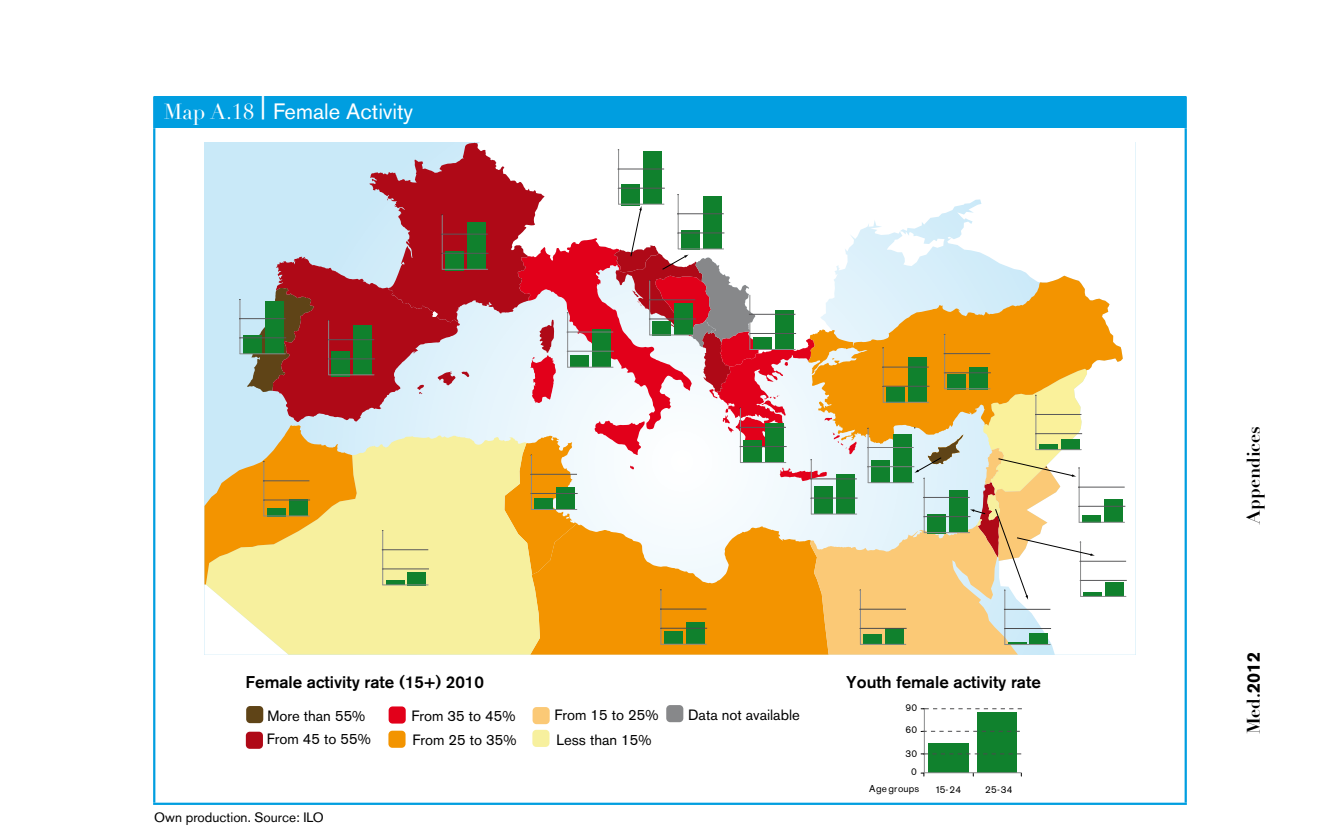
<style>
.page{position:relative;width:1340px;height:830px;background:#fff}
.page>*{position:absolute;margin:0;border:0;box-sizing:border-box;transform-origin:0 0}
.t1{font:22.05px "Akzidenz Grotesk BE";color:#fff}
.t2{font:700 18px "Didot LH";color:#000}
.t3{font:500 16.88px "Akzidenz Grotesk BE";color:#000}
.t4{font:14.85px/24.3px "Akzidenz Grotesk BE";color:#000}
.t5{font:13.5px "Akzidenz Grotesk BQ";color:#000}
.t6{font:9.9px "Akzidenz Grotesk BE";letter-spacing:.015em;color:#000}
.s1{font-family:"Didot LH";font-size:21.38px}
.s2{font-family:"Akzidenz Grotesk BQ"}
</style>
<div class="page">
<div style="left:154px;top:96px;width:1031px;height:32px;background:#009ee0"></div>
<hr style="left:153px;top:96px;width:2px;height:32px;background:#009ee0">
<hr style="left:1184px;top:96px;width:2px;height:32px;background:#009ee0">
<hr style="left:153px;top:128px;width:2px;height:674px;background:#009ee0">
<hr style="left:1184px;top:128px;width:2px;height:674px;background:#009ee0">
<hr style="left:153px;top:802px;width:1033px;height:2px;background:#009ee0">
<svg style="left:1094px;top:298px;width:28px;height:65px;fill:#f39400"></svg>
<div style="left:246px;top:731px;width:17px;height:17px;background:#af0917;border-radius:4px"></div>
<div style="left:246px;top:705px;width:17px;height:17px;background:#5f4417;border-radius:4px"></div>
<div style="left:388px;top:706px;width:18px;height:17px;background:#e2001a;border-radius:4px"></div>
<div style="left:388px;top:730px;width:17px;height:17px;background:#f39400;border-radius:4px"></div>
<div style="left:532px;top:706px;width:17px;height:17px;background:#fbc976;border-radius:4px"></div>
<div style="left:532px;top:729px;width:17px;height:17px;background:#f7f09e;border-radius:4px"></div>
<div style="left:666px;top:704px;width:17px;height:17px;background:#87888a;border-radius:4px"></div>
<div style="left:1082px;top:514px;width:18px;height:8px;background:#10812d"></div>
<div style="left:1103px;top:499px;width:19px;height:22px;background:#10812d"></div>
<hr style="left:1079px;top:521px;width:45px;height:1px;background:#88898a">
<hr style="left:1078px;top:486px;width:46px;height:1px;background:#58585a">
<hr style="left:1078px;top:505px;width:47px;height:1px;background:#58585a">
<hr style="left:1083px;top:592px;width:19px;height:4px;background:#10812d">
<div style="left:1105px;top:582px;width:19px;height:14px;background:#10812d"></div>
<hr style="left:1080px;top:595px;width:45px;height:1px;background:#88898a">
<hr style="left:1079px;top:560px;width:47px;height:1px;background:#58585a">
<hr style="left:1080px;top:579px;width:46px;height:1px;background:#58585a">
<svg style="left:204px;top:143px;width:890px;height:511px"></svg>
<div style="left:928px;top:742px;width:41px;height:30px;background:#10812d"></div>
<div style="left:977px;top:712px;width:40px;height:60px;background:#10812d"></div>
<hr style="left:924px;top:772px;width:96px;height:1px;background:#88898a">
<hr style="left:924px;top:708px;width:1px;height:64px;background:#88898a">
<svg style="left:922px;top:730px;width:98px;height:1px"></svg>
<svg style="left:921px;top:753px;width:101px;height:1px"></svg>
<svg style="left:921px;top:708px;width:101px;height:1px"></svg>
<h1 class="t1" style="left:164px;top:98px;width:251px"><span class="s1">Map A.18</span> <sup>|</sup> Female Activity</h1>
<p class="t3" style="left:246px;top:671px;width:240px">Female activity rate (15+) 2010</p>
<p class="t4" style="left:267px;top:703px;width:100px">More than 55%</p>
<p class="t4" style="left:267px;top:726px;width:106px">From 45 to 55%</p>
<p class="t5" style="left:154px;top:808px;width:171px">Own production. Source: ILO</p>
<p class="t4" style="left:411px;top:702px;width:107px">From 35 to 45%<br>From 25 to 35%</p>
<p class="t4" style="left:554px;top:702px;width:106px">From 15 to 25%<br>Less than 15%</p>
<p class="t4" style="left:688px;top:702px;width:113px">Data not available</p>
<p class="t3" style="left:846px;top:671px;width:196px">Youth female activity rate</p>
<p class="t6" style="left:905px;top:701px;width:13px">90</p>
<p class="t6" style="left:905px;top:723px;width:13px">60</p>
<p class="t6" style="left:905px;top:747px;width:13px">30</p>
<p class="t6" style="left:911px;top:765px;width:7px">0</p>
<p class="t6" style="left:869px;top:782px;width:52px">Age groups</p>
<p class="t6" style="left:935px;top:783px;width:27px">15-24</p>
<p class="t6" style="left:985px;top:783px;width:29px">25-34</p>
<p class="t2" style="left:1242px;top:523px;width:99px;rotate:-90deg">Appendices</p>
<p class="t2" style="left:1242px;top:733px;width:83px;rotate:-90deg">Med.<span class="s2">2012</span></p>
</div>
